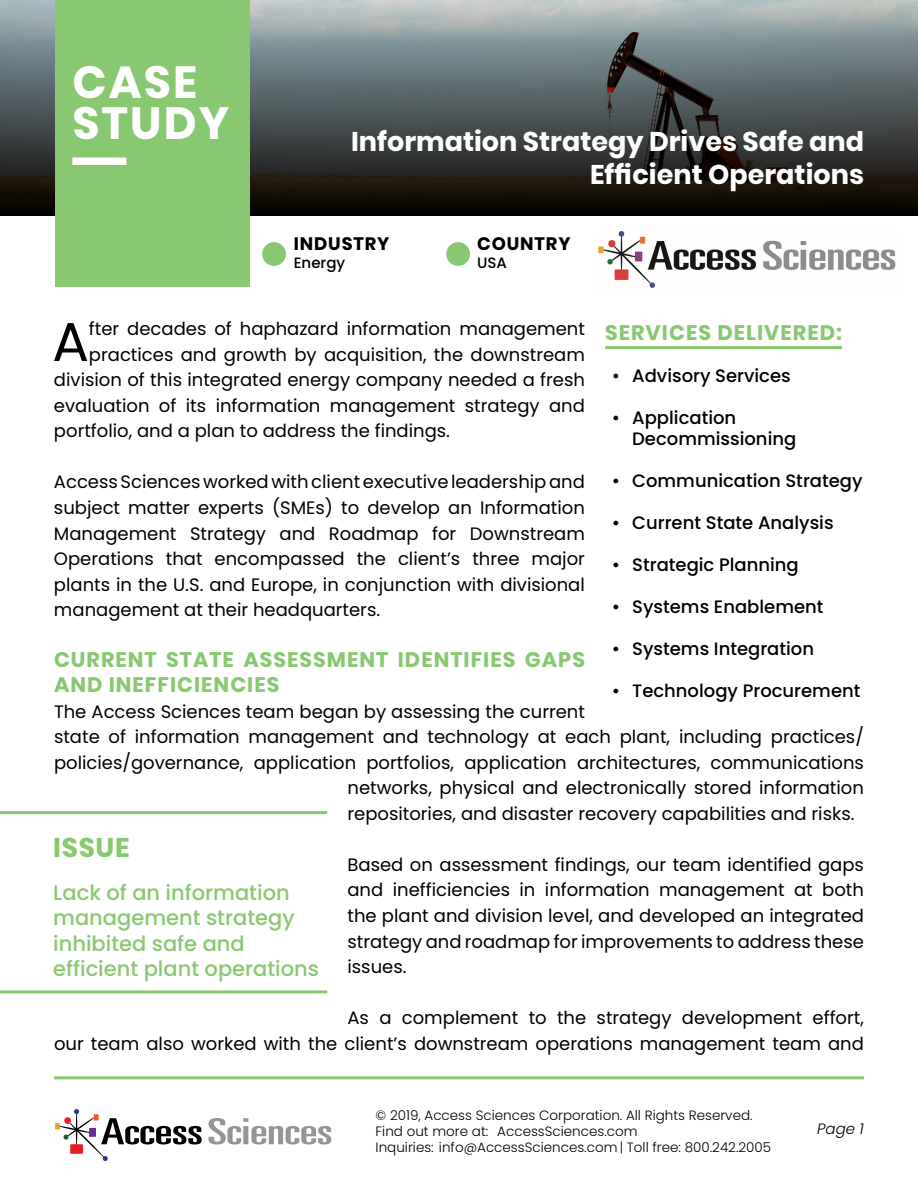
<style>
.page{position:relative;width:918px;height:1188px;background:#fff}
.page>*{position:absolute;margin:0;border:0;box-sizing:border-box;transform-origin:0 0}
.t1{font:54.6px "Poppins";color:#000}
.t2{font:700 45px/40.5px "Poppins";letter-spacing:.05em;color:#fff}
.t3{font:700 27px/32.4px "Poppins";color:#fff;text-align:right}
.t4{font:700 27px "Poppins";letter-spacing:.025em;color:#88c871}
.t5{font:500 21px/25.2px "Poppins";color:#88c871}
.t6{font:700 21px/25.5px "Poppins";letter-spacing:.05em;color:#88c871}
.t7{font:18px/25.5px "Poppins";color:#000;text-align:justify}
.t8{font:500 18px/21.6px "Poppins";color:#000}
.t9{font:700 18px "Poppins";letter-spacing:.05em;color:#000}
.t10{font:500 15px "Poppins";color:#000}
.t11{font:italic 300 15px "Poppins";color:#000}
.t12{font:300 13.5px/16.2px "Poppins";color:#000}
</style>
<div class="page">
<svg style="left:209px;top:1118px;width:122px;height:26px"></svg>
<svg style="left:55px;top:1109px;width:147px;height:52px"></svg>
<hr style="left:54px;top:1076px;width:810px;height:3px;background:#88c871">
<svg style="left:0;top:0;width:918px;height:216px;background:#53595a"></svg>
<div style="left:55px;top:0;width:194px;height:286px;background:#88c871"></div>
<div style="left:72px;top:158px;width:54px;height:7px;background:#fff"></div>
<div style="left:262px;top:242px;width:24px;height:24px;background:#88c871;border-radius:50%"></div>
<div style="left:446px;top:242px;width:24px;height:24px;background:#88c871;border-radius:50%"></div>
<hr style="left:605px;top:346px;width:237px;height:3px;background:#88c871">
<hr style="left:0;top:811px;width:327px;height:3px;background:#88c871">
<hr style="left:0;top:990px;width:327px;height:3px;background:#88c871">
<img style="left:598px;top:231px;width:298px;height:57px">
<h2 class="t2" style="left:72px;top:62px;width:159px">CASE<br>STUDY</h2>
<h3 class="t3" style="left:351px;top:126px;width:514px">Information Strategy Drives Safe and<br>Efficient Operations</h3>
<p class="t9" style="left:294px;top:233px;width:97px">INDUSTRY</p>
<p class="t10" style="left:294px;top:254px;width:53px">Energy</p>
<p class="t9" style="left:477px;top:233px;width:95px">COUNTRY</p>
<p class="t10" style="left:477px;top:254px;width:31px">USA</p>
<h1 class="t1" style="left:52px;top:310px;width:38px">A</h1>
<p class="t7" style="left:89px;top:317px;width:498px">fter decades of haphazard information management</p>
<p class="t6" style="left:605px;top:320px;width:238px">SERVICES DELIVERED:</p>
<p class="t8" style="left:612px;top:365px;width:180px">• Advisory Services</p>
<p class="t8" style="left:632px;top:407px;width:166px;text-indent:-20px">• Application<br>Decommissioning</p>
<p class="t8" style="left:612px;top:470px;width:252px">• Communication Strategy</p>
<p class="t8" style="left:612px;top:512px;width:223px">• Current State Analysis</p>
<p class="t8" style="left:612px;top:554px;width:188px">• Strategic Planning</p>
<p class="t8" style="left:612px;top:596px;width:213px">• Systems Enablement</p>
<p class="t8" style="left:612px;top:638px;width:204px">• Systems Integration</p>
<p class="t8" style="left:612px;top:680px;width:250px">• Technology Procurement</p>
<p class="t7" style="left:89px;top:342px;width:498px">practices and growth by acquisition, the downstream</p>
<p class="t7" style="left:54px;top:368px;width:533px">division of this integrated energy company needed a fresh</p>
<p class="t7" style="left:54px;top:393px;width:533px">evaluation of its information management strategy and</p>
<p class="t7" style="left:54px;top:419px;width:398px">portfolio, and a plan to address the findings.</p>
<p class="t7" style="left:54px;top:470px;width:532px">Access Sciences worked with client executive leadership and subject matter experts (SMEs) to develop an Information Management Strategy and Roadmap for Downstream Operations that encompassed the client’s three major plants in the U.S. and Europe, in conjunction with divisional management at their headquarters.</p>
<p class="t6" style="left:54px;top:647px;width:533px">CURRENT STATE ASSESSMENT IDENTIFIES GAPS<br>AND INEFFICIENCIES</p>
<p class="t7" style="left:54px;top:699px;width:533px">The Access Sciences team began by assessing the current</p>
<p class="t7" style="left:54px;top:725px;width:811px">state of information management and technology at each plant, including practices/</p>
<p class="t7" style="left:54px;top:750px;width:812px">policies/governance, application portfolios, application architectures, communications</p>
<p class="t7" style="left:347px;top:776px;width:518px">networks, physical and electronically stored information</p>
<p class="t7" style="left:347px;top:801px;width:509px">repositories, and disaster recovery capabilities and risks.</p>
<p class="t7" style="left:347px;top:852px;width:518px">Based on assessment findings, our team identified gaps and inefficiencies in information management at both the plant and division level, and developed an integrated strategy and roadmap for improvements to address these issues.</p>
<p class="t7" style="left:54px;top:1005px;width:812px;text-align:right">As a complement to the strategy development effort,<br>our team also worked with the client’s downstream operations management team and</p>
<h3 class="t4" style="left:53px;top:832px;width:78px">ISSUE</h3>
<p class="t5" style="left:53px;top:880px;width:267px">Lack of an information management strategy inhibited safe and efficient plant operations</p>
<p class="t12" style="left:376px;top:1107px;width:397px">© 2019, Access Sciences Corporation. All Rights Reserved.<br>Find out more at:<br>Inquiries: info@AccessSciences.com | Toll free: 800.242.2005</p>
<p class="t12" style="left:497px;top:1123px;width:142px">AccessSciences.com</p>
<p class="t11" style="left:817px;top:1120px;width:48px">Page 1</p>
</div>
